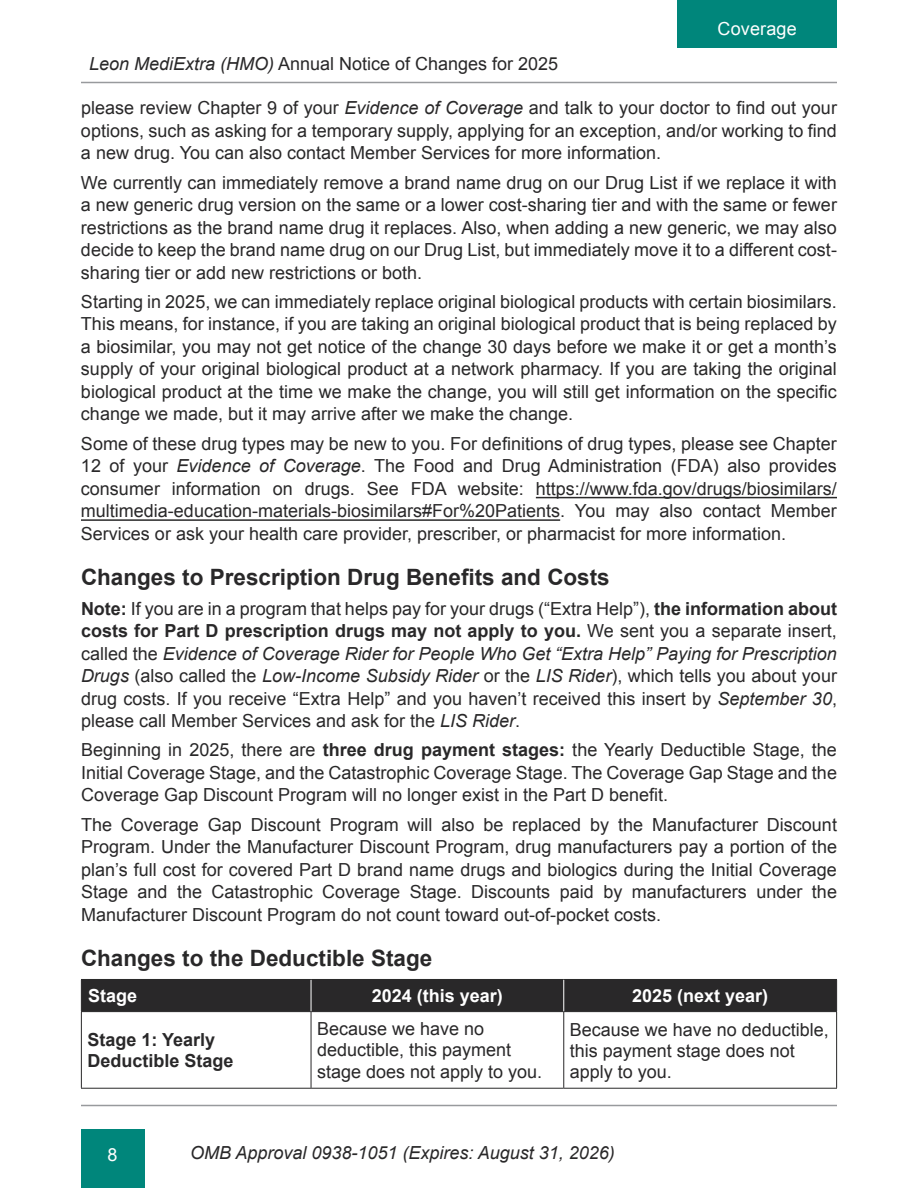
<style>
.page{position:relative;width:918px;height:1188px;background:#fff}
.page>*{position:absolute;margin:0;border:0;box-sizing:border-box;transform-origin:0 0}
.t1{font:700 22.5px "Arial";color:#292829}
.t2{font:18px/22.5px "Arial";color:#292829;text-align:justify}
.t3{font:italic 18px "Arial";color:#292829}
.t4{font:700 18px "Arial";color:#fff}
.t5{font:700 18px/21px "Arial";color:#292829}
.t6{font:18px "Arial";letter-spacing:.01em;color:#fff}
.s1{font-style:italic}
.s2{font-weight:700}
</style>
<div class="page">
<hr style="left:81px;top:82px;width:756px;height:1px;background:#989a9d">
<hr style="left:81px;top:1105px;width:756px;height:1px;background:#989a9d">
<div style="left:81px;top:1129px;width:63px;height:59px;background:#00867b"></div>
<div style="left:677px;top:0;width:160px;height:48px;background:#00867b"></div>
<hr style="left:536px;top:497px;width:301px;height:1px;background:#292829">
<hr style="left:81px;top:519px;width:479px;height:2px;background:#292829">
<div style="left:82px;top:980px;width:754px;height:31px;background:#292829"></div>
<hr style="left:81px;top:980px;width:1px;height:31px;background:#292829">
<hr style="left:81px;top:979px;width:230px;height:1px;background:#292829">
<hr style="left:311px;top:979px;width:253px;height:1px;background:#292829">
<hr style="left:564px;top:979px;width:273px;height:1px;background:#292829">
<hr style="left:836px;top:980px;width:1px;height:31px;background:#292829">
<hr style="left:81px;top:1012px;width:1px;height:76px;background:#292829">
<hr style="left:81px;top:1011px;width:230px;height:1px;background:#292829">
<hr style="left:81px;top:1088px;width:230px;height:1px;background:#292829">
<hr style="left:311px;top:1012px;width:1px;height:76px;background:#292829">
<hr style="left:311px;top:1011px;width:253px;height:1px;background:#292829">
<hr style="left:311px;top:1088px;width:253px;height:1px;background:#292829">
<hr style="left:563px;top:1012px;width:1px;height:76px;background:#292829">
<hr style="left:564px;top:1011px;width:273px;height:1px;background:#292829">
<hr style="left:836px;top:1012px;width:1px;height:76px;background:#292829">
<hr style="left:564px;top:1088px;width:273px;height:1px;background:#292829">
<hr style="left:311px;top:980px;width:1px;height:31px;background:#fff">
<hr style="left:563px;top:980px;width:1px;height:31px;background:#fff">
<p class="t2" style="left:89px;top:53px;width:471px"><span class="s1">Leon MediExtra (HMO)</span> Annual Notice of Changes for 2025</p>
<p class="t6" style="left:718px;top:17px;width:81px">Coverage</p>
<p class="t2" style="left:81px;top:97px;width:757px">please review Chapter 9 of your <span class="s1">Evidence of Coverage</span> and talk to your doctor to find out your options, such as asking for a temporary supply, applying for an exception, and/or working to find a new drug. You can also contact Member Services for more information.</p>
<p class="t2" style="left:81px;top:171px;width:757px">We currently can immediately remove a brand name drug on our Drug List if we replace it with a new generic drug version on the same or a lower cost-sharing tier and with the same or fewer restrictions as the brand name drug it replaces. Also, when adding a new generic, we may also decide to keep the brand name drug on our Drug List, but immediately move it to a different cost&shy;sharing tier or add new restrictions or both.</p>
<p class="t2" style="left:81px;top:290px;width:757px">Starting in 2025, we can immediately replace original biological products with certain biosimilars.<br>This means, for instance, if you are taking an original biological product that is being replaced by a biosimilar, you may not get notice of the change 30 days before we make it or get a month’s supply of your original biological product at a network pharmacy. If you are taking the original biological product at the time we make the change, you will still get information on the specific change we made, but it may arrive after we make the change.</p>
<p class="t2" style="left:81px;top:432px;width:758px">Some of these drug types may be new to you. For definitions of drug types, please see Chapter 12 of your <span class="s1">Evidence of Coverage</span>. The Food and Drug Administration (FDA) also provides consumer information on drugs. See FDA website: https://www.fda.gov/drugs/biosimilars/ multimedia-education-materials-biosimilars#For%20Patients. You may also contact Member Services or ask your health care provider, prescriber, or pharmacist for more information.</p>
<p class="t1" style="left:81px;top:563px;width:530px">Changes to Prescription Drug Benefits and Costs</p>
<p class="t2" style="left:81px;top:597px;width:758px"><span class="s2">Note:</span> If you are in a program that helps pay for your drugs (“Extra Help”), <span class="s2">the information about costs for Part D prescription drugs may not apply to you.</span> We sent you a separate insert, called the <span class="s1">Evidence of Coverage Rider for People Who Get “Extra Help” Paying for Prescription Drugs</span> (also called the <span class="s1">Low-Income Subsidy Rider</span> or the <span class="s1">LIS Rider</span>), which tells you about your drug costs. If you receive “Extra Help” and you haven’t received this insert by <span class="s1">September 30</span>, please call Member Services and ask for the <span class="s1">LIS Rider</span>.</p>
<p class="t2" style="left:81px;top:739px;width:757px">Beginning in 2025, there are <span class="s2">three drug payment stages:</span> the Yearly Deductible Stage, the Initial Coverage Stage, and the Catastrophic Coverage Stage. The Coverage Gap Stage and the Coverage Gap Discount Program will no longer exist in the Part D benefit.</p>
<p class="t2" style="left:81px;top:813px;width:757px">The Coverage Gap Discount Program will also be replaced by the Manufacturer Discount Program. Under the Manufacturer Discount Program, drug manufacturers pay a portion of the plan’s full cost for covered Part D brand name drugs and biologics during the Initial Coverage Stage and the Catastrophic Coverage Stage. Discounts paid by manufacturers under the Manufacturer Discount Program do not count toward out-of-pocket costs.</p>
<p class="t1" style="left:81px;top:944px;width:353px">Changes to the Deductible Stage</p>
<p class="t4" style="left:88px;top:984px;width:51px">Stage</p>
<p class="t4" style="left:372px;top:984px;width:133px">2024 (this year)</p>
<p class="t4" style="left:632px;top:984px;width:138px">2025 (next year)</p>
<p class="t5" style="left:87px;top:1030px;width:148px">Stage 1: Yearly<br>Deductible Stage</p>
<p class="t2" style="left:317px;top:1019px;width:227px;line-height:21px;text-align:left">Because we have no deductible, this payment stage does not apply to you.</p>
<p class="t2" style="left:570px;top:1019px;width:261px;line-height:21px;text-align:left">Because we have no deductible, this payment stage does not apply to you.</p>
<p class="t6" style="left:107px;top:1142px;width:12px">8</p>
<p class="t3" style="left:190px;top:1141px;width:426px">OMB Approval 0938-1051 (Expires: August 31, 2026)</p>
</div>
